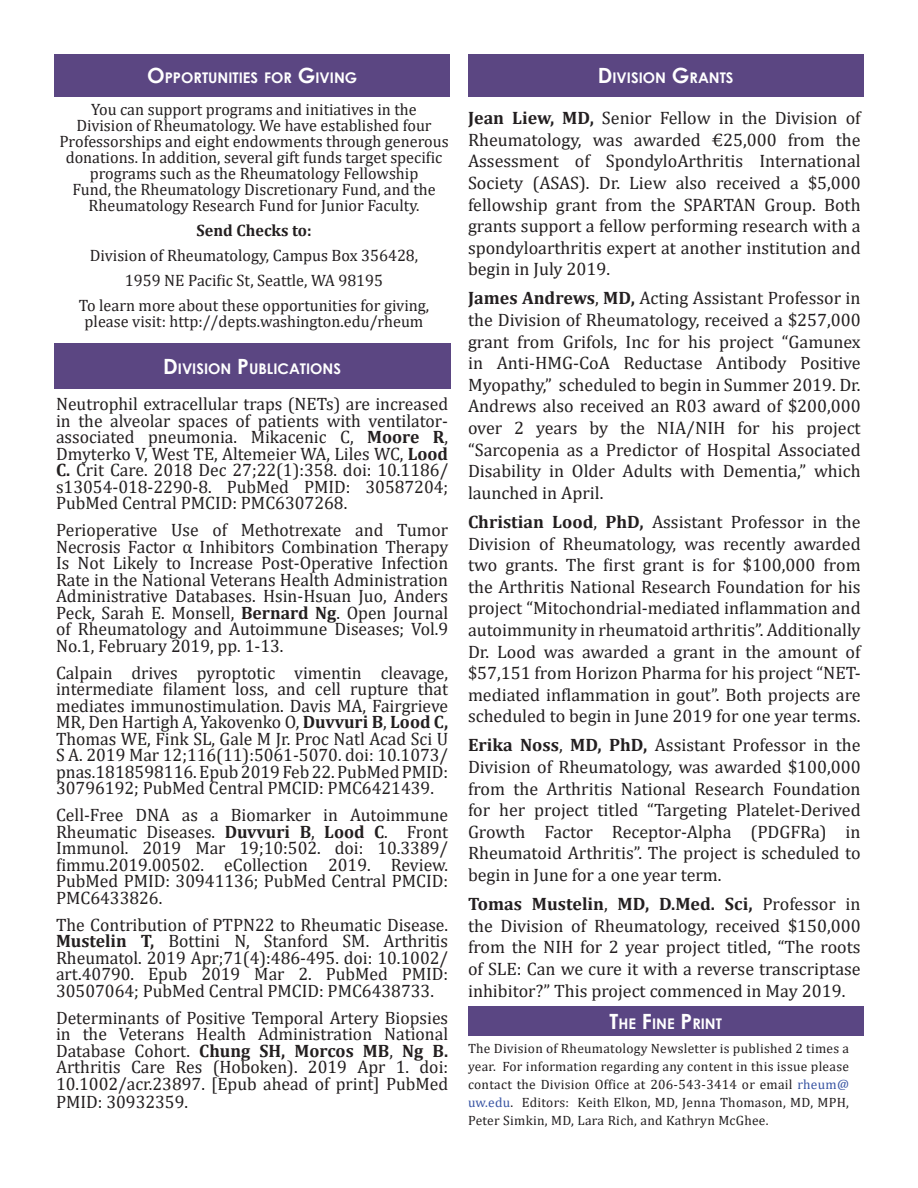
<style>
.page{position:relative;width:918px;height:1188px;background:#fff}
.page>*{position:absolute;margin:0;border:0;box-sizing:border-box;transform-origin:0 0}
.t1{font:18px/21.6px "Cambria";color:#231f20;text-align:justify}
.t2{font:16.5px/16px "Cambria";color:#231f20;text-align:center}
.t3{font:700 16.5px "Cambria";color:#231f20}
.t4{font:700 14.7px "Century Gothic";color:#fff}
.t5{font:13.5px/18px "Cambria";letter-spacing:.02em;color:#231f20;text-align:justify}
.s1{font-size:21px}
.s2{font-weight:700}
.s3{color:#3854a3}
</style>
<div class="page">
<div style="left:54px;top:54px;width:396px;height:42px;background:#5b4682"></div>
<div style="left:468px;top:54px;width:396px;height:42px;background:#5b4682"></div>
<div style="left:54px;top:344px;width:396px;height:45px;background:#5b4682"></div>
<div style="left:468px;top:1006px;width:396px;height:30px;background:#5a4683"></div>
<p class="t4" style="left:147px;top:66px;width:212px"><span class="s1">O</span>PPORTUNITIES FOR <span class="s1">G</span>IVING</p>
<p class="t4" style="left:598px;top:66px;width:136px"><span class="s1">D</span>IVISION <span class="s1">G</span>RANTS</p>
<p class="t2" style="left:59px;top:101px;width:391px">You can support programs and initiatives in the<br>Division of Rheumatology. We have established four Professorships and eight endowments through generous donations. In addition, several gift funds target specific programs such as the Rheumatology Fellowship<br>Fund, the Rheumatology Discretionary Fund, and the Rheumatology Research Fund for Junior Faculty.</p>
<p class="t3" style="left:197px;top:219px;width:117px">Send Checks to:</p>
<p class="t2" style="left:90px;top:248px;width:330px">Division of Rheumatology, Campus Box 356428,</p>
<p class="t2" style="left:125px;top:273px;width:260px">1959 NE Pacific St, Seattle, WA 98195</p>
<p class="t2" style="left:79px;top:298px;width:352px">To learn more about these opportunities for giving, please visit: http://depts.washington.edu/rheum</p>
<p class="t4" style="left:163px;top:358px;width:178px"><span class="s1">D</span>IVISION <span class="s1">P</span> UBLICATIONS</p>
<p class="t1" style="left:56px;top:396px;width:394px;line-height:16.5px">Neutrophil extracellular traps (NETs) are increased in the alveolar spaces of patients with ventilator&shy;associated pneumonia. Mikacenic C, <span class="s2">Moore R</span>, Dmyterko V, West TE, Altemeier WA, Liles WC, <span class="s2">Lood C.</span> Crit Care. 2018 Dec 27;22(1):358. doi: 10.1186/ s13054-018-2290-8. PubMed PMID: 30587204; PubMed Central PMCID: PMC6307268.</p>
<p class="t1" style="left:56px;top:522px;width:394px;line-height:16.5px">Perioperative Use of Methotrexate and Tumor Necrosis Factor α Inhibitors Combination Therapy Is Not Likely to Increase Post-Operative Infection Rate in the National Veterans Health Administration Administrative Databases. Hsin-Hsuan Juo, Anders Peck, Sarah E. Monsell, <span class="s2">Bernard Ng</span>. Open Journal of Rheumatology and Autoimmune Diseases; Vol.9<br>No.1, February 2019, pp. 1-13.</p>
<p class="t1" style="left:56px;top:664px;width:394px;line-height:16.5px">Calpain drives pyroptotic vimentin cleavage, intermediate filament loss, and cell rupture that mediates immunostimulation. Davis MA, Fairgrieve MR, Den Hartigh A, Yakovenko O, <span class="s2">Duvvuri B</span>, <span class="s2">Lood C, </span>Thomas WE, Fink SL, Gale M Jr. Proc Natl Acad Sci U S A. 2019 Mar 12;116(11):5061-5070. doi: 10.1073/ pnas.1818598116. Epub 2019 Feb 22. PubMed PMID:<br>30796192; PubMed Central PMCID: PMC6421439.</p>
<p class="t1" style="left:56px;top:807px;width:394px;line-height:16.5px">Cell-Free DNA as a Biomarker in Autoimmune Rheumatic Diseases. <span class="s2">Duvvuri B</span>, <span class="s2">Lood C</span>. Front Immunol. 2019 Mar 19;10:502. doi: 10.3389/ fimmu.2019.00502. eCollection 2019. Review.<br>PubMed PMID: 30941136; PubMed Central PMCID:<br>PMC6433826.</p>
<p class="t1" style="left:56px;top:916px;width:394px;line-height:16.5px">The Contribution of PTPN22 to Rheumatic Disease.<br><span class="s2">Mustelin T,</span> Bottini N, Stanford SM. Arthritis Rheumatol. 2019 Apr;71(4):486-495. doi: 10.1002/ art.40790. Epub 2019 Mar 2. PubMed PMID:<br>30507064; PubMed Central PMCID: PMC6438733.</p>
<p class="t1" style="left:56px;top:1009px;width:394px;line-height:16.8px">Determinants of Positive Temporal Artery Biopsies in the Veterans Health Administration National Database Cohort. <span class="s2">Chung SH, Morcos MB</span>, <span class="s2">Ng B.<br></span>Arthritis Care Res (Hoboken). 2019 Apr 1. doi:<br>10.1002/acr.23897. [Epub ahead of print] PubMed PMID: 30932359.</p>
<p class="t1" style="left:468px;top:107px;width:394px"><span class="s2">Jean Liew, MD,</span> Senior Fellow in the Division of Rheumatology, was awarded €25,000 from the Assessment of SpondyloArthritis International Society (ASAS). Dr. Liew also received a $5,000 fellowship grant from the SPARTAN Group. Both grants support a fellow performing research with a spondyloarthritis expert at another institution and begin in July 2019.</p>
<p class="t1" style="left:468px;top:287px;width:394px"><span class="s2">James Andrews</span>, <span class="s2">MD,</span> Acting Assistant Professor in the Division of Rheumatology, received a $257,000 grant from Grifols, Inc for his project “Gamunex in Anti-HMG-CoA Reductase Antibody Positive Myopathy,” scheduled to begin in Summer 2019. Dr.<br>Andrews also received an R03 award of $200,000 over 2 years by the NIA/NIH for his project “Sarcopenia as a Predictor of Hospital Associated Disability in Older Adults with Dementia,” which launched in April.</p>
<p class="t1" style="left:468px;top:511px;width:394px"><span class="s2">Christian Lood</span>, <span class="s2">PhD,</span> Assistant Professor in the Division of Rheumatology, was recently awarded two grants. The first grant is for $100,000 from the Arthritis National Research Foundation for his project “Mitochondrial-mediated inflammation and autoimmunity in rheumatoid arthritis”. Additionally Dr. Lood was awarded a grant in the amount of $57,151 from Horizon Pharma for his project “NET&shy;mediated inflammation in gout”. Both projects are scheduled to begin in June 2019 for one year terms.</p>
<p class="t1" style="left:468px;top:734px;width:394px"><span class="s2">Erika Noss</span>, <span class="s2">MD, PhD,</span> Assistant Professor in the Division of Rheumatology, was awarded $100,000 from the Arthritis National Research Foundation for her project titled “Targeting Platelet-Derived Growth Factor Receptor-Alpha (PDGFRa) in Rheumatoid Arthritis”. The project is scheduled to begin in June for a one year term.</p>
<p class="t1" style="left:468px;top:893px;width:394px"><span class="s2">Tomas Mustelin</span>, <span class="s2">MD, D.Med. Sci,</span> Professor in the Division of Rheumatology, received $150,000 from the NIH for 2 year project titled, “The roots of SLE: Can we cure it with a reverse transcriptase inhibitor?” This project commenced in May 2019.</p>
<p class="t4" style="left:610px;top:1012px;width:114px"><span class="s1">T</span>HE <span class="s1">F</span>INE <span class="s1">P</span>RINT</p>
<p class="t5" style="left:468px;top:1039px;width:383px">The Division of Rheumatology Newsletter is published 2 times a year. For information regarding any content in this issue please contact the Division Office at 206-543-3414 or email <span class="s3">rheum@ uw.edu</span>. Editors: Keith Elkon, MD, Jenna Thomason, MD, MPH, Peter Simkin, MD, Lara Rich, and Kathryn McGhee.</p>
</div>
